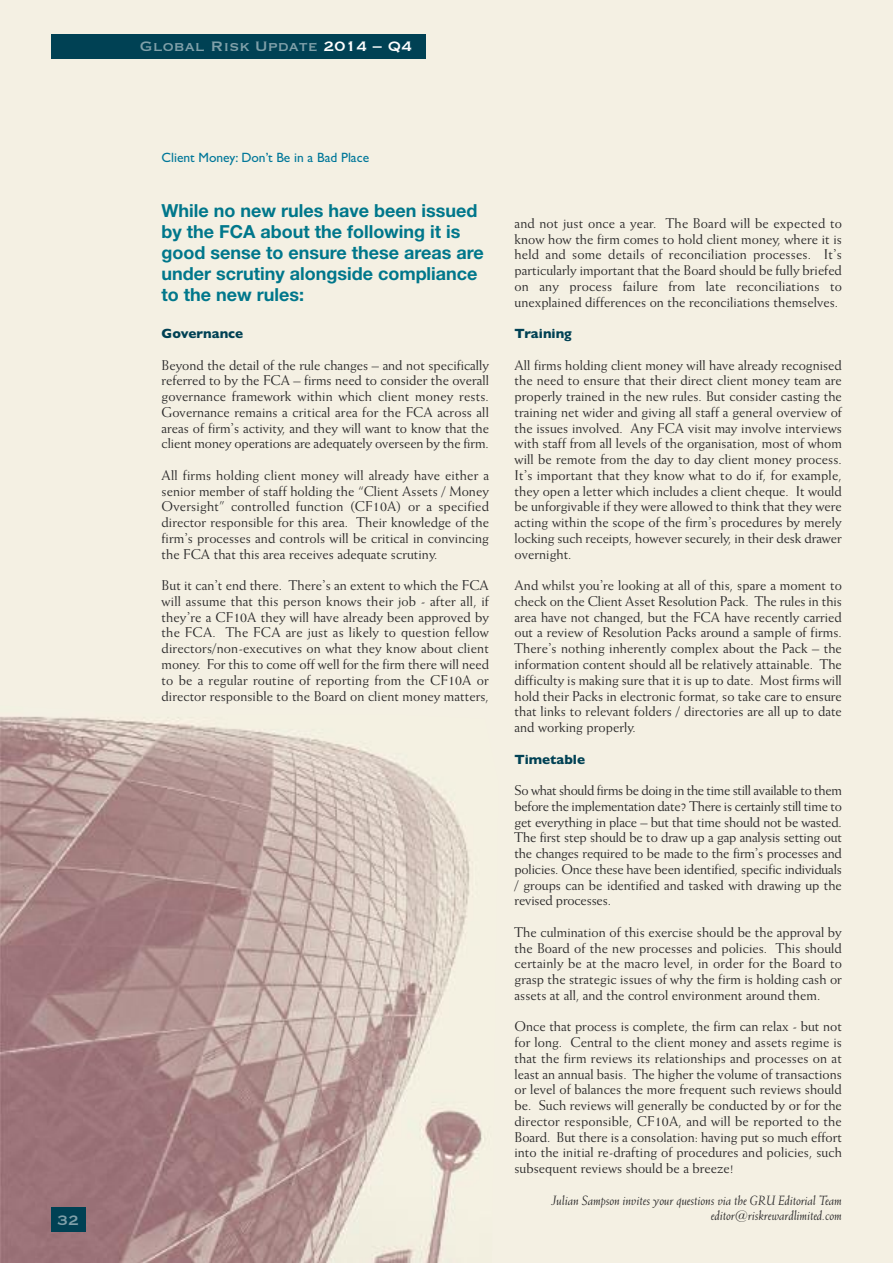
<style>
.page{position:relative;width:893px;height:1263px;background:#f4f0e3}
.page>*{position:absolute;margin:0;border:0;box-sizing:border-box;transform-origin:0 0}
.t1{font:700 18px/21px "Helvetica Neue";color:#00778b}
.t2{font:18px "Copperplate";color:#80a0a9}
.t3{font:14.25px/15.8px "Weiss BT";color:#272627;text-align:justify}
.t4{font:italic 13.5px/15.8px "Weiss BT";color:#272627;text-align:right}
.t5{font:13.5px "Gill Sans";color:#079}
.t6{font:700 13.5px "Gill Sans";color:#004154}
.s1{color:#fff}
</style>
<div class="page">
<div style="left:51px;top:34px;width:374px;height:24px;background:#004154"></div>
<img style="left:0;top:716px;width:482px;height:547px">
<div style="left:51px;top:1208px;width:34px;height:24px;background:#004154"></div>
<p class="t2" style="left:57px;top:1208px;width:23px">32</p>
<p class="t2" style="left:140px;top:34px;width:274px">Global Risk Update <span class="s1">2014 – Q4</span></p>
<p class="t5" style="left:162px;top:150px;width:209px">Client Money: Don’t Be in a Bad Place</p>
<p class="t1" style="left:162px;top:202px;width:324px">While no new rules have been issued by the FCA about the following it is good sense to ensure these areas are under scrutiny alongside compliance to the new rules:</p>
<p class="t6" style="left:162px;top:326px;width:83px">Governance</p>
<p class="t3" style="left:162px;top:358px;width:329px">Beyond the detail of the rule changes – and not specifically referred to by the FCA – firms need to consider the overall governance framework within which client money rests.<br>Governance remains a critical area for the FCA across all areas of firm’s activity, and they will want to know that the client money operations are adequately overseen by the firm.</p>
<p class="t3" style="left:162px;top:468px;width:329px">All firms holding client money will already have either a senior member of staff holding the “Client Assets / Money Oversight” controlled function (CF10A) or a specified director responsible for this area. Their knowledge of the firm’s processes and controls will be critical in convincing the FCA that this area receives adequate scrutiny.</p>
<p class="t3" style="left:162px;top:579px;width:329px">But it can’t end there. There’s an extent to which the FCA will assume that this person knows their job - after all, if they’re a CF10A they will have already been approved by the FCA. The FCA are just as likely to question fellow directors/non-executives on what they know about client money. For this to come off well for the firm there will need to be a regular routine of reporting from the CF10A or director responsible to the Board on client money matters,</p>
<p class="t3" style="left:514px;top:216px;width:329px">and not just once a year. The Board will be expected to know how the firm comes to hold client money, where it is held and some details of reconciliation processes. It’s particularly important that the Board should be fully briefed on any process failure from late reconciliations to unexplained differences on the reconciliations themselves.</p>
<p class="t6" style="left:514px;top:326px;width:59px">Training</p>
<p class="t3" style="left:514px;top:358px;width:329px">All firms holding client money will have already recognised the need to ensure that their direct client money team are properly trained in the new rules. But consider casting the training net wider and giving all staff a general overview of the issues involved. Any FCA visit may involve interviews with staff from all levels of the organisation, most of whom will be remote from the day to day client money process.<br>It’s important that they know what to do if, for example, they open a letter which includes a client cheque. It would be unforgivable if they were allowed to think that they were acting within the scope of the firm’s procedures by merely locking such receipts, however securely, in their desk drawer overnight.</p>
<p class="t3" style="left:514px;top:579px;width:329px">And whilst you’re looking at all of this, spare a moment to check on the Client Asset Resolution Pack. The rules in this area have not changed, but the FCA have recently carried out a review of Resolution Packs around a sample of firms.<br>There’s nothing inherently complex about the Pack – the information content should all be relatively attainable. The difficulty is making sure that it is up to date. Most firms will hold their Packs in electronic format, so take care to ensure that links to relevant folders / directories are all up to date and working properly.</p>
<p class="t6" style="left:514px;top:751px;width:72px">Timetable</p>
<p class="t3" style="left:514px;top:783px;width:329px">So what should firms be doing in the time still available to them before the implementation date? There is certainly still time to get everything in place – but that time should not be wasted.<br>The first step should be to draw up a gap analysis setting out the changes required to be made to the firm’s processes and policies. Once these have been identified, specific individuals / groups can be identified and tasked with drawing up the revised processes.</p>
<p class="t3" style="left:514px;top:925px;width:329px">The culmination of this exercise should be the approval by the Board of the new processes and policies. This should certainly be at the macro level, in order for the Board to grasp the strategic issues of why the firm is holding cash or assets at all, and the control environment around them.</p>
<p class="t3" style="left:514px;top:1020px;width:329px">Once that process is complete, the firm can relax - but not for long. Central to the client money and assets regime is that the firm reviews its relationships and processes on at least an annual basis. The higher the volume of transactions or level of balances the more frequent such reviews should be. Such reviews will generally be conducted by or for the director responsible, CF10A, and will be reported to the Board. But there is a consolation: having put so much effort into the initial re-drafting of procedures and policies, such subsequent reviews should be a breeze!</p>
<p class="t4" style="left:551px;top:1193px;width:292px">Julian Sampson invites your questions via the GRU Editorial Team editor@riskrewardlimited.com</p>
</div>
